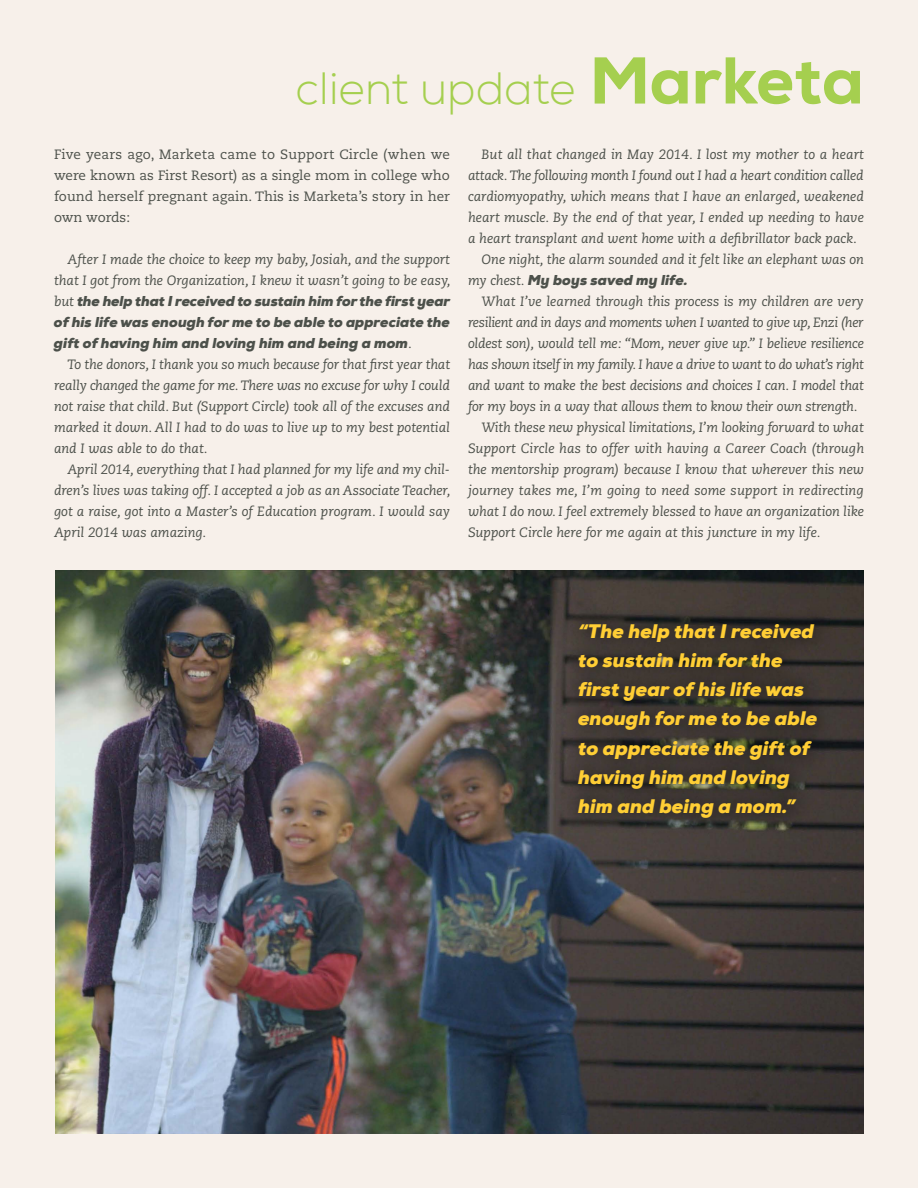
<style>
.page{position:relative;width:918px;height:1188px;background:#f7f0ea}
.page>*{position:absolute;margin:0;border:0;box-sizing:border-box;transform-origin:0 0}
.t1{font:300 45px "Nexa";color:#a5cf4f}
.t2{font:italic 900 19.5px/29.2px "Nexa";color:#ffce35}
.t3{font:italic 900 14.25px/21px "Nexa";color:#4c504a;text-align:justify}
.t4{font:italic 13.5px/21px "Caecilia LT Std";color:#4c504a;text-align:justify}
.t5{font:13.5px/21px "Caecilia LT Std";color:#4c504a;text-align:justify}
.t6{font:italic 13.5px "Caecilia LT Std";letter-spacing:-.025em;color:#4c504a}
.s1{font-weight:800;font-size:66px}
.s2{font-family:"Caecilia LT Std";font-weight:400;font-size:13.5px}
</style>
<div class="page">
<img style="left:55px;top:570px;width:809px;height:564px">
<div style="left:558px;top:603px;width:279px;height:236px;background:#000;opacity:.32"></div>
<h1 class="t1" style="left:296px;top:62px;width:570px">client update <span class="s1">Marketa</span></h1>
<p class="t5" style="left:54px;top:144px;width:398px">Five years ago, Marketa came to Support Circle (when we were known as First Resort) as a single mom in college who found herself pregnant again. This is Marketa’s story in her own words:</p>
<p class="t4" style="left:54px;top:249px;width:398px;text-align:right">After I made the choice to keep my baby, Josiah, and the support that I got from the Organization, I knew it wasn’t going to be easy,</p>
<p class="t3" style="left:54px;top:291px;width:398px"><span class="s2">but</span> the help that I received to sustain him for the first year of his life was enough for me to be able to appreciate the gift of having him and loving him and being a mom<span class="s2">.</span></p>
<p class="t4" style="left:54px;top:354px;width:398px;text-indent:14px">To the donors, I thank you so much because for that first year that really changed the game for me. There was no excuse for why I could not raise that child. But (Support Circle) took all of the excuses and marked it down. All I had to do was to live up to my best potential and I was able to do that.</p>
<p class="t4" style="left:54px;top:459px;width:398px;text-indent:14px">April 2014, everything that I had planned for my life and my chil&shy;dren’s lives was taking off. I accepted a job as an Associate Teacher, got a raise, got into a Master’s of Education program. I would say April 2014 was amazing.</p>
<p class="t4" style="left:482px;top:144px;width:384px">But all that changed in May 2014. I lost my mother to a heart</p>
<p class="t4" style="left:468px;top:165px;width:397px">attack. The following month I found out I had a heart condition called</p>
<p class="t4" style="left:468px;top:186px;width:397px">cardiomyopathy, which means that I have an enlarged, weakened</p>
<p class="t4" style="left:468px;top:207px;width:397px">heart muscle. By the end of that year, I ended up needing to have</p>
<p class="t4" style="left:468px;top:228px;width:391px">a heart transplant and went home with a defibrillator back pack.</p>
<p class="t4" style="left:482px;top:249px;width:384px">One night, the alarm sounded and it felt like an elephant was on</p>
<p class="t3" style="left:468px;top:270px;width:221px"><span class="s2">my chest.</span> My boys saved my life.</p>
<p class="t4" style="left:482px;top:291px;width:384px">What I’ve learned through this process is my children are very</p>
<p class="t6" style="left:468px;top:315px;width:397px">resilient and in days and moments when I wanted to give up, Enzi (her</p>
<p class="t4" style="left:468px;top:333px;width:398px">oldest son), would tell me: “Mom, never give up.” I believe resilience</p>
<p class="t6" style="left:468px;top:357px;width:397px">has shown itself in my family. I have a drive to want to do what’s right</p>
<p class="t4" style="left:468px;top:375px;width:397px">and want to make the best decisions and choices I can. I model that</p>
<p class="t4" style="left:468px;top:396px;width:391px">for my boys in a way that allows them to know their own strength.</p>
<p class="t4" style="left:482px;top:417px;width:384px">With these new physical limitations, I’m looking forward to what</p>
<p class="t4" style="left:468px;top:438px;width:398px">Support Circle has to offer with having a Career Coach (through</p>
<p class="t4" style="left:468px;top:459px;width:398px">the mentorship program) because I know that wherever this new</p>
<p class="t4" style="left:468px;top:480px;width:397px">journey takes me, I’m going to need some support in redirecting</p>
<p class="t4" style="left:468px;top:501px;width:398px">what I do now. I feel extremely blessed to have an organization like</p>
<p class="t4" style="left:468px;top:522px;width:354px">Support Circle here for me again at this juncture in my life.</p>
<h2 class="t2" style="left:578px;top:617px;width:241px">“The help that I received to sustain him for the first year of his life was enough for me to be able to appreciate the gift of having him and loving him and being a mom.”</h2>
</div>
